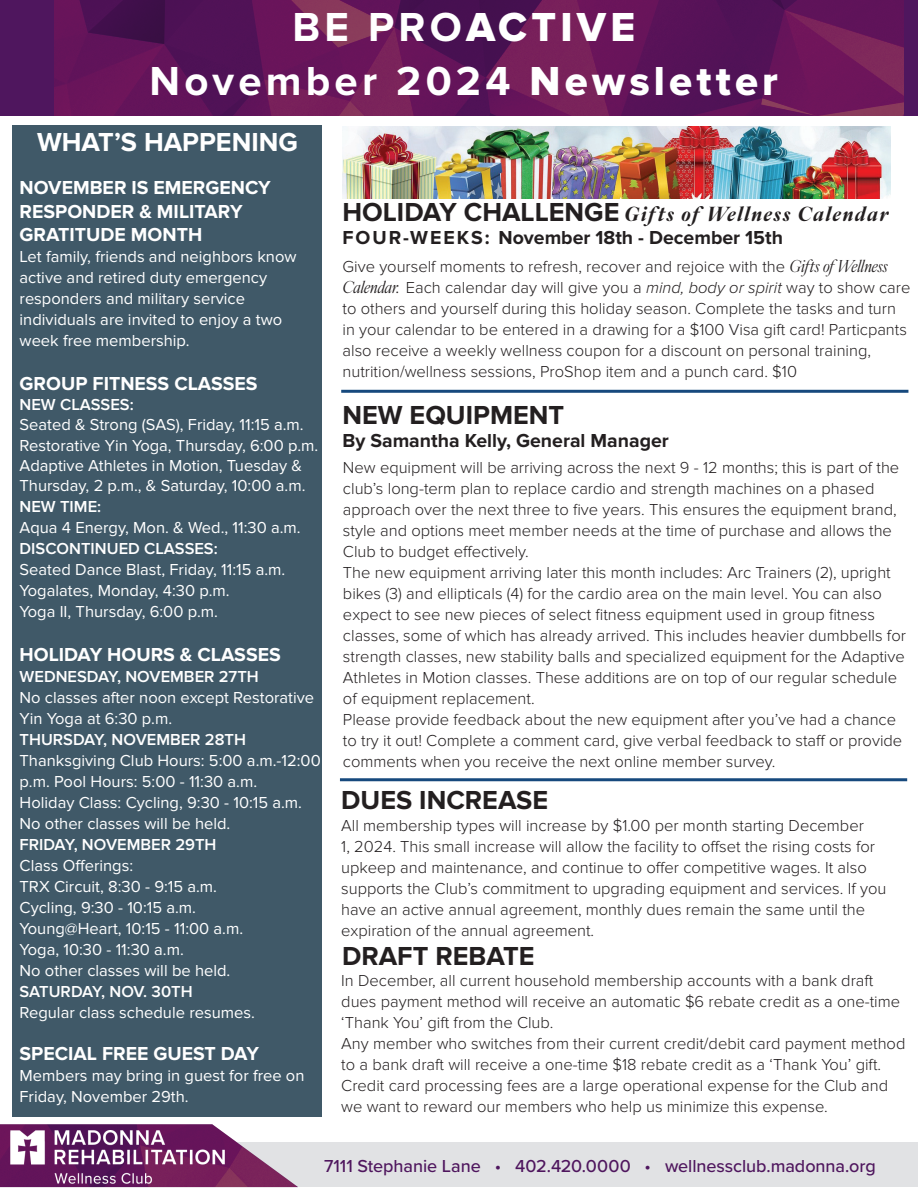
<style>
.page{position:relative;width:918px;height:1188px;background:#fff}
.page>*{position:absolute;margin:0;border:0;box-sizing:border-box;transform-origin:0 0}
.t1{font:700 42px "Proxima Nova";letter-spacing:.1em;color:#fff}
.t2{font:42px "Proxima Nova Extrabld";letter-spacing:.1em;color:#fff}
.t3{font:700 27px "Proxima Nova";color:#231f20}
.t4{font:700 27px "Proxima Nova";color:#fff}
.t5{font:700 19.5px/23.4px "Proxima Nova";color:#fff}
.t6{font:700 19.5px "Proxima Nova";color:#231f20}
.t7{font:italic 700 19.5px "Ivy Ora Display";letter-spacing:.1em;color:#231f20}
.t8{font:500 18px "Proxima Nova";letter-spacing:-.005em;color:#4f165e}
.t9{font:300 16.5px/21px "Proxima Nova";color:#231f20}
.t10{font:16.5px/21px "Proxima Nova";color:#fff}
.t11{font:600 16.5px "Proxima Nova";color:#fff}
.s1{font-family:"Proxima Nova";font-weight:700}
.s2{font-family:"Proxima Nova Extrabld";font-weight:400}
.s3{font-family:"Proxima Nova";font-style:normal;font-size:27px}
.s4{font-family:"Ivy Ora Display";font-weight:400;font-style:italic}
.s5{font-style:italic}
.s6{font-weight:400}
</style>
<div class="page">
<div style="left:54px;top:1143px;width:864px;height:44px;background:#e1e2e4"></div>
<img style="left:0;top:1124px;width:298px;height:63px">
<div style="left:0;top:0;width:918px;height:116px;background:#4f165e"></div>
<img style="left:54px;top:0;width:849px;height:116px">
<div style="left:13px;top:126px;width:309px;height:991px;background:#405968"></div>
<hr style="left:340px;top:778px;width:567px;height:3px;background:#16497d">
<hr style="left:341px;top:390px;width:567px;height:3px;background:#16497d">
<img style="left:11px;top:1131px;width:214px;height:52px">
<img style="left:342px;top:127px;width:548px;height:72px">
<h1 class="t2" style="left:292px;top:3px;width:344px"><span class="s1">BE PRO</span>ACTIVE</h1>
<h1 class="t1" style="left:150px;top:57px;width:630px">November 2024 <span class="s2">Newsletter</span></h1>
<h2 class="t4" style="left:37px;top:127px;width:262px">WHAT’S HAPPENING</h2>
<p class="t5" style="left:20px;top:176px;width:253px">NOVEMBER IS EMERGENCY<br>RESPONDER &amp; MILITARY<br>GRATITUDE MONTH</p>
<p class="t10" style="left:20px;top:246px;width:279px">Let family, friends and neighbors know active and retired duty emergency responders and military service individuals are invited to enjoy a two week free membership.</p>
<p class="t5" style="left:20px;top:373px;width:240px">GROUP FITNESS CLASSES</p>
<p class="t11" style="left:20px;top:395px;width:116px">NEW CLASSES:</p>
<p class="t10" style="left:20px;top:415px;width:300px;line-height:20.2px">Seated &amp; Strong (SAS), Friday, 11:15 a.m.<br>Restorative Yin Yoga, Thursday, 6:00 p.m.<br>Adaptive Athletes in Motion, Tuesday &amp; Thursday, 2 p.m., &amp; Saturday, 10:00 a.m.</p>
<p class="t11" style="left:20px;top:497px;width:83px">NEW TIME:</p>
<p class="t10" style="left:20px;top:517px;width:283px">Aqua 4 Energy, Mon. &amp; Wed., 11:30 a.m.</p>
<p class="t11" style="left:20px;top:539px;width:200px">DISCONTINUED CLASSES:</p>
<p class="t10" style="left:20px;top:559px;width:267px">Seated Dance Blast, Friday, 11:15 a.m.<br>Yogalates, Monday, 4:30 p.m.<br>Yoga II, Thursday, 6:00 p.m.</p>
<p class="t5" style="left:20px;top:643px;width:263px">HOLIDAY HOURS &amp; CLASSES</p>
<p class="t11" style="left:20px;top:667px;width:241px">WEDNESDAY, NOVEMBER 27TH</p>
<p class="t10" style="left:20px;top:687px;width:296px">No classes after noon except Restorative<br>Yin Yoga at 6:30 p.m.</p>
<p class="t11" style="left:20px;top:730px;width:228px">THURSDAY, NOVEMBER 28TH</p>
<p class="t10" style="left:20px;top:750px;width:303px">Thanksgiving Club Hours: 5:00 a.m.-12:00 p.m. Pool Hours: 5:00 - 11:30 a.m.<br>Holiday Class: Cycling, 9:30 - 10:15 a.m.<br>No other classes will be held.</p>
<p class="t11" style="left:20px;top:835px;width:198px">FRIDAY, NOVEMBER 29TH</p>
<p class="t10" style="left:20px;top:855px;width:225px">Class Offerings:<br>TRX Circuit, 8:30 - 9:15 a.m.<br>Cycling, 9:30 - 10:15 a.m.<br>Young@Heart, 10:15 - 11:00 a.m.<br>Yoga, 10:30 - 11:30 a.m.<br>No other classes will be held.</p>
<p class="t11" style="left:20px;top:982px;width:175px">SATURDAY, NOV. 30TH</p>
<p class="t10" style="left:20px;top:1002px;width:237px">Regular class schedule resumes.</p>
<p class="t5" style="left:20px;top:1042px;width:241px">SPECIAL FREE GUEST DAY</p>
<p class="t10" style="left:20px;top:1065px;width:286px">Members may bring in guest for free on<br>Friday, November 29th.</p>
<p class="t7" style="left:342px;top:198px;width:547px"><span class="s3">HOLIDAY CHALLENGE</span> Gifts ofWellness Calendar</p>
<p class="t6" style="left:342px;top:227px;width:442px">FOUR-WEEKS: November 18th - December 15th</p>
<p class="t9" style="left:343px;top:256px;width:569px">Give yourself moments to refresh, recover and rejoice with the <span class="s4">Gifts of Wellness Calendar.</span> Each calendar day will give you a <span class="s5">mind, body or spirit</span> way to show care to others and yourself during this holiday season. Complete the tasks and turn in your calendar to be entered in a drawing for a $100 Visa gift card! Particpants also receive a weekly wellness coupon for a discount on personal training, nutrition/wellness sessions, ProShop item and a punch card. $10</p>
<h2 class="t3" style="left:342px;top:399px;width:223px">NEW EQUIPMENT</h2>
<p class="t6" style="left:342px;top:429px;width:328px">By Samantha Kelly, General Manager</p>
<p class="t9" style="left:343px;top:458px;width:564px">New equipment will be arriving across the next 9 - 12 months; this is part of the club’s long-term plan to replace cardio and strength machines on a phased approach over the next three to five years. This ensures the equipment brand, style and options meet member needs at the time of purchase and allows the Club to budget effectively.<br>The new equipment arriving later this month includes: Arc Trainers (2), upright bikes (3) and ellipticals (4) for the cardio area on the main level. You can also expect to see new pieces of select fitness equipment used in group fitness classes, some of which has already arrived. This includes heavier dumbbells for strength classes, new stability balls and specialized equipment for the Adaptive Athletes in Motion classes. These additions are on top of our regular schedule of equipment replacement.<br>Please provide feedback about the new equipment after you’ve had a chance to try it out! Complete a comment card, give verbal feedback to staff or provide comments when you receive the next online member survey.</p>
<h2 class="t3" style="left:341px;top:785px;width:208px">DUES INCREASE</h2>
<p class="t9" style="left:341px;top:815px;width:547px">All membership types will increase by $1.00 per month starting December<br>1, 2024. This small increase will allow the facility to offset the rising costs for upkeep and maintenance, and continue to offer competitive wages. It also supports the Club’s commitment to upgrading equipment and services. If you have an active annual agreement, monthly dues remain the same until the expiration of the annual agreement.</p>
<h2 class="t3" style="left:342px;top:940px;width:194px">DRAFT REBATE</h2>
<p class="t9" style="left:341px;top:970px;width:566px">In December, all current household membership accounts with a bank draft dues payment method will receive an automatic $6 rebate credit as a one-time ‘Thank You’ gift from the Club.<br>Any member who switches from their current credit/debit card payment method to a bank draft will receive a one-time $18 rebate credit as a ‘Thank You’ gift.<br>Credit card processing fees are a large operational expense for the Club and we want to reward our members who help us minimize this expense.</p>
<p class="t8" style="left:324px;top:1152px;width:553px">7111 Stephanie Lane <span class="s6">•</span> 402.420.0000 <span class="s6">•</span> wellnessclub.madonna.org</p>
</div>
